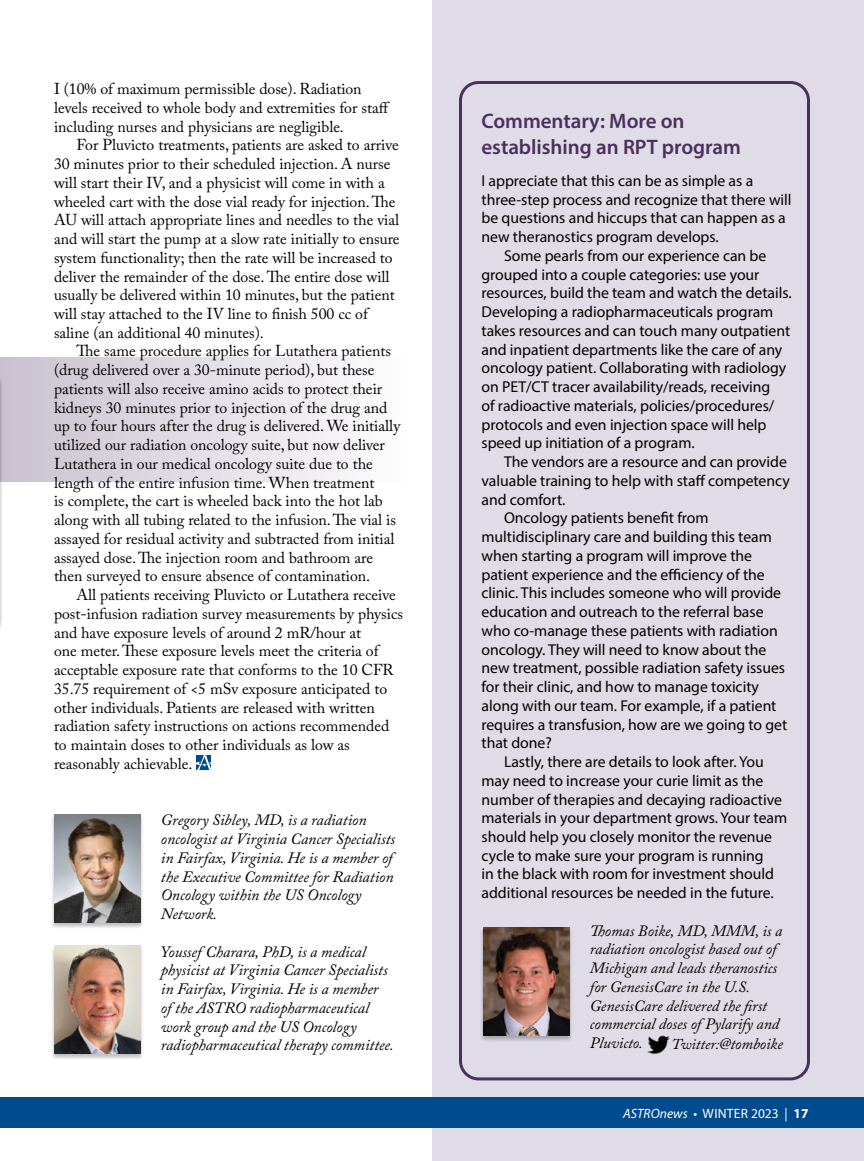
<style>
.page{position:relative;width:864px;height:1161px;background:#fff}
.page>*{position:absolute;margin:0;border:0;box-sizing:border-box;transform-origin:0 0}
.t1{font:600 21px/25.5px "Myriad Pro";color:#4b2f5e}
.t2{font:15.75px/18.8px "Adobe Caslon Pro";color:#000}
.t3{font:15.75px "Myriad Pro";color:#000}
.t4{font:italic 15.75px/18.8px "Adobe Caslon Pro";color:#000}
.t5{font:13.5px "Myriad Pro";letter-spacing:.02em;color:#fff}
.s1{font-size:15px}
.s2{font-style:italic}
.s3{font-weight:700}
</style>
<div class="page">
<div style="left:0;top:357px;width:405px;height:125px;background:linear-gradient(to right,#c8c0cf,#fdfdfd)"></div>
<hr style="left:0;top:378px;width:3px;height:261px;background:#000;opacity:.35">
<svg style="left:0;top:375px;width:2px;height:260px"></svg>
<div style="left:432px;top:0;width:432px;height:1161px;background:#dfdce7"></div>
<img style="left:647px;top:1035px;width:23px;height:20px">
<div style="left:480px;top:928px;width:93px;height:114px;background:#000;opacity:.25"></div>
<img style="left:483px;top:928px;width:87px;height:108px">
<div style="left:51px;top:814px;width:93px;height:115px;background:#000;opacity:.25"></div>
<img style="left:54px;top:814px;width:87px;height:108px">
<div style="left:51px;top:945px;width:93px;height:115px;background:#000;opacity:.25"></div>
<img style="left:54px;top:946px;width:87px;height:108px">
<div style="left:459px;top:81px;width:351px;height:999px;border:3px solid #4b2f5e;border-radius:18px"></div>
<svg style="left:196px;top:755px;width:15px;height:15px"></svg>
<div style="left:0;top:1098px;width:864px;height:30px;background:#004b8d"></div>
<p class="t2" style="left:54px;top:79px;width:337px">I (10% of maximum permissible dose). Radiation levels received to whole body and extremities for staff including nurses and physicians are negligible.</p>
<p class="t2" style="left:54px;top:135px;width:347px;text-indent:23px">For Pluvicto treatments, patients are asked to arrive 30 minutes prior to their scheduled injection. A nurse will start their IV, and a physicist will come in with a wheeled cart with the dose vial ready for injection. The AU will attach appropriate lines and needles to the vial and will start the pump at a slow rate initially to ensure system functionality; then the rate will be increased to deliver the remainder of the dose. The entire dose will usually be delivered within 10 minutes, but the patient will stay attached to the IV line to finish 500 cc of saline (an additional 40 minutes).</p>
<p class="t2" style="left:54px;top:342px;width:348px;text-indent:23px">The same procedure applies for Lutathera patients (drug delivered over a 30-minute period), but these patients will also receive amino acids to protect their kidneys 30 minutes prior to injection of the drug and up to four hours after the drug is delivered. We initially utilized our radiation oncology suite, but now deliver Lutathera in our medical oncology suite due to the length of the entire infusion time. When treatment<br>is complete, the cart is wheeled back into the hot lab along with all tubing related to the infusion. The vial is assayed for residual activity and subtracted from initial assayed dose. The injection room and bathroom are then surveyed to ensure absence of contamination.</p>
<p class="t2" style="left:54px;top:585px;width:351px;text-indent:23px">All patients receiving Pluvicto or Lutathera receive post-infusion radiation survey measurements by physics and have exposure levels of around 2 mR/hour at<br>one meter. These exposure levels meet the criteria of acceptable exposure rate that conforms to the 10 CFR 35.75 requirement of &lt;5 mSv exposure anticipated to other individuals. Patients are released with written radiation safety instructions on actions recommended to maintain doses to other individuals as low as reasonably achievable.</p>
<p class="t4" style="left:161px;top:811px;width:236px">Gregory Sibley, MD, is a radiation oncologist at Virginia Cancer Specialists in Fairfax, Virginia. He is a member of the Executive Committee for Radiation<br>Oncology within the US Oncology<br>Network.</p>
<p class="t4" style="left:161px;top:942px;width:235px">Youssef Charara, PhD, is a medical physicist at Virginia Cancer Specialists in Fairfax, Virginia. He is a member<br>of the ASTRO radiopharmaceutical work group and the US Oncology radiopharmaceutical therapy committee.</p>
<h1 class="t1" style="left:482px;top:108px;width:261px">Commentary: More on establishing an RPT program</h1>
<p class="t3" style="left:482px;top:171px;width:273px">I appreciate that this can be as simple as a</p>
<p class="t3" style="left:482px;top:190px;width:312px">three-step process and recognize that there will</p>
<p class="t3" style="left:482px;top:208px;width:306px">be questions and hiccups that can happen as a</p>
<p class="t3" style="left:482px;top:227px;width:239px">new theranostics program develops.</p>
<p class="t3" style="left:504px;top:246px;width:264px">Some pearls from our experience can be</p>
<p class="t3" style="left:482px;top:265px;width:279px">grouped into a couple categories: use your</p>
<p class="t3" style="left:482px;top:283px;width:312px">resources, build the team and watch the details.</p>
<p class="t3" style="left:482px;top:302px;width:293px">Developing a radiopharmaceuticals program</p>
<p class="t3" style="left:482px;top:321px;width:310px">takes resources and can touch many outpatient</p>
<p class="t3" style="left:482px;top:340px;width:302px">and inpatient departments like the care of any</p>
<p class="t3" style="left:482px;top:358px;width:306px">oncology patient. Collaborating with radiology</p>
<p class="t3" style="left:482px;top:377px;width:290px">on PET/CT tracer availability/reads, receiving</p>
<p class="t3" style="left:482px;top:396px;width:294px">of radioactive materials, policies/procedures/</p>
<p class="t3" style="left:482px;top:415px;width:287px">protocols and even injection space will help</p>
<p class="t3" style="left:482px;top:433px;width:215px">speed up initiation of a program.</p>
<p class="t3" style="left:504px;top:452px;width:284px">The vendors are a resource and can provide</p>
<p class="t3" style="left:482px;top:471px;width:310px">valuable training to help with staff competency</p>
<p class="t3" style="left:482px;top:490px;width:85px">and comfort.</p>
<p class="t3" style="left:504px;top:508px;width:206px">Oncology patients benefit from</p>
<p class="t3" style="left:482px;top:527px;width:292px">multidisciplinary care and building this team</p>
<p class="t3" style="left:482px;top:546px;width:272px">when starting a program will improve the</p>
<p class="t3" style="left:482px;top:565px;width:285px">patient experience and the efficiency of the</p>
<p class="t3" style="left:482px;top:583px;width:301px">clinic. This includes someone who will provide</p>
<p class="t3" style="left:482px;top:602px;width:284px">education and outreach to the referral base</p>
<p class="t3" style="left:482px;top:621px;width:298px">who co-manage these patients with radiation</p>
<p class="t3" style="left:482px;top:640px;width:286px">oncology. They will need to know about the</p>
<p class="t3" style="left:482px;top:658px;width:305px">new treatment, possible radiation safety issues</p>
<p class="t3" style="left:482px;top:677px;width:279px">for their clinic, and how to manage toxicity</p>
<p class="t3" style="left:482px;top:696px;width:297px">along with our team. For example, if a patient</p>
<p class="t3" style="left:482px;top:715px;width:307px">requires a transfusion, how are we going to get</p>
<p class="t3" style="left:482px;top:733px;width:72px">that done?</p>
<p class="t3" style="left:504px;top:752px;width:261px">Lastly, there are details to look after. You</p>
<p class="t3" style="left:482px;top:771px;width:284px">may need to increase your curie limit as the</p>
<p class="t3" style="left:482px;top:790px;width:302px">number of therapies and decaying radioactive</p>
<p class="t3" style="left:482px;top:808px;width:307px">materials in your department grows. Your team</p>
<p class="t3" style="left:482px;top:827px;width:292px">should help you closely monitor the revenue</p>
<p class="t3" style="left:482px;top:846px;width:284px">cycle to make sure your program is running</p>
<p class="t3" style="left:482px;top:864px;width:294px">in the black with room for investment should</p>
<p class="t3" style="left:482px;top:883px;width:294px">additional resources be needed in the future.</p>
<p class="t4" style="left:590px;top:921px;width:194px">Thomas Boike, MD, MMM, is a radiation oncologist based out of<br>Michigan and leads theranostics for GenesisCare in the U.S.<br>GenesisCare delivered the first commercial doses of Pylarify and<br>Pluvicto.</p>
<p class="t4" style="left:672px;top:1034px;width:113px"><span class="s1">Twitter:</span>@tomboike</p>
<p class="t5" style="left:623px;top:1105px;width:187px"><span class="s2">ASTROnews</span> • WINTER 2023 | <span class="s3">17</span></p>
</div>
